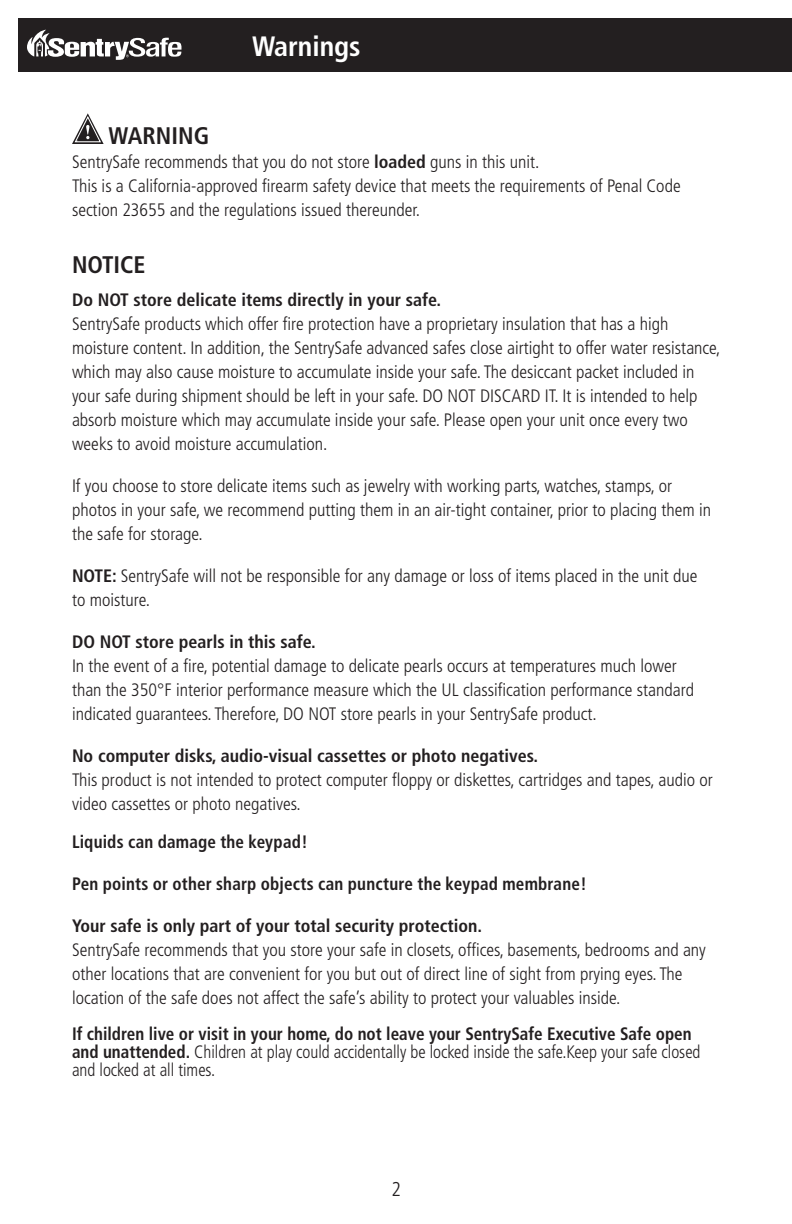
<style>
.page{position:relative;width:792px;height:1224px;background:#fff}
.page>*{position:absolute;margin:0;border:0;box-sizing:border-box;transform-origin:0 0}
.Headline_-_Top__14_1{font:700 condensed 28px "Frutiger";color:#fff}
.WARNING__12_12{font:700 condensed 24px "Frutiger";color:#231f20}
.t1{font:300 condensed 20px "Frutiger LT Std";color:#231f20}
.Body__9_12{font:300 condensed 18px/24px "Frutiger LT Std";color:#231f20}
.Body__9_12-2{font:300 condensed 18px/18px "Frutiger LT Std";color:#231f20;scale:.95 1}
.t2{font:700 condensed 18px "Frutiger";letter-spacing:.01em;color:#231f20;scale:.95 1}
.s1{font-family:"Frutiger";font-weight:700}
</style>
<div class="page">
<div style="left:18px;top:18px;width:774px;height:54px;background:#231f20"></div>
<svg style="left:27px;top:30px;width:155px;height:30px"></svg>
<svg style="left:72px;top:113px;width:32px;height:31px"></svg>
<p class="Headline_-_Top__14_1" style="left:252px;top:30px;width:110px">Warnings</p>
<p class="WARNING__12_12" style="left:109px;top:121px;width:102px">WARNING</p>
<p class="Body__9_12" style="left:72px;top:150px;width:610px">SentrySafe recommends that you do not store <span class="s1">loaded</span> guns in this unit.<br>This is a California-approved firearm safety device that meets the requirements of Penal Code section 23655 and the regulations issued thereunder.</p>
<p class="WARNING__12_12" style="left:72px;top:250px;width:75px">NOTICE</p>
<p class="Body__9_12" style="left:72px;top:288px;width:650px"><span class="s1">Do NOT store delicate items directly in your safe.<br></span>SentrySafe products which offer fire protection have a proprietary insulation that has a high moisture content. In addition, the SentrySafe advanced safes close airtight to offer water resistance, which may also cause moisture to accumulate inside your safe. The desiccant packet included in your safe during shipment should be left in your safe. DO NOT DISCARD IT. It is intended to help absorb moisture which may accumulate inside your safe. Please open your unit once every two weeks to avoid moisture accumulation.</p>
<p class="Body__9_12" style="left:72px;top:474px;width:641px">If you choose to store delicate items such as jewelry with working parts, watches, stamps, or photos in your safe, we recommend putting them in an air-tight container, prior to placing them in the safe for storage.</p>
<p class="Body__9_12" style="left:72px;top:564px;width:627px"><span class="s1">NOTE:</span> SentrySafe will not be responsible for any damage or loss of items placed in the unit due to moisture.</p>
<p class="Body__9_12" style="left:72px;top:630px;width:624px"><span class="s1">DO NOT store pearls in this safe.<br></span>In the event of a fire, potential damage to delicate pearls occurs at temperatures much lower than the 350°F interior performance measure which the UL classification performance standard indicated guarantees. Therefore, DO NOT store pearls in your SentrySafe product.</p>
<p class="Body__9_12" style="left:72px;top:744px;width:642px"><span class="s1">No computer disks, audio-visual cassettes or photo negatives.<br></span>This product is not intended to protect computer floppy or diskettes, cartridges and tapes, audio or video cassettes or photo negatives.</p>
<p class="t2" style="left:72px;top:831px;width:250px">Liquids can damage the keypad!</p>
<p class="t2" style="left:72px;top:873px;width:543px">Pen points or other sharp objects can puncture the keypad membrane!</p>
<p class="Body__9_12" style="left:72px;top:914px;width:635px"><span class="s1">Your safe is only part of your total security protection.<br></span>SentrySafe recommends that you store your safe in closets, offices, basements, bedrooms and any other locations that are convenient for you but out of direct line of sight from prying eyes. The location of the safe does not affect the safe’s ability to protect your valuables inside.</p>
<p class="Body__9_12-2" style="left:72px;top:1025px;width:663px"><span class="s1">If children live or visit in your home, do not leave your SentrySafe Executive Safe open and unattended.</span> Children at play could accidentally be locked inside the safe.Keep your safe closed and locked at all times.</p>
<p class="t1" style="left:392px;top:1177px;width:11px">2</p>
</div>
